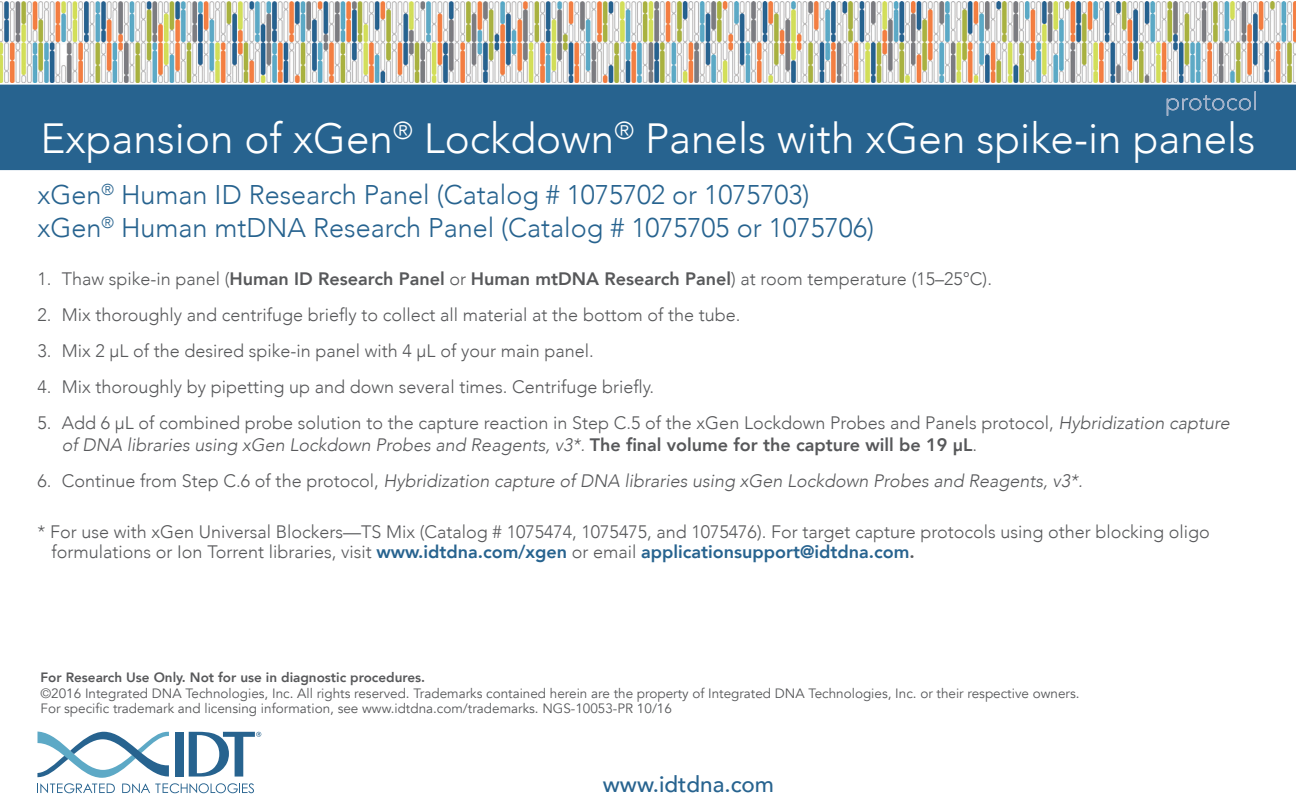
<style>
.page{position:relative;width:1296px;height:810px;background:#fff}
.page>*{position:absolute;margin:0;border:0;box-sizing:border-box;transform-origin:0 0}
.t1{font:300 42.3px "Avenir";color:#fff}
.t2{font:300 27px/32.4px "Avenir";color:#27638f}
.t3{font:500 22.5px "Avenir";color:#27638f}
.t4{font:300 18px/22.5px "Avenir";color:#57585a}
.t5{font:italic 300 18px "Avenir";color:#57585a}
.t6{font:13.5px/15.8px "Avenir";color:#57585a}
.t7{font:800 13.5px "Avenir";color:#57585a}
.s1{font-weight:800}
.s2{font-style:italic}
.s3{font-style:normal}
.s4{font-weight:800;color:#27638f}
</style>
<div class="page">
<svg style="left:37px;top:732px;width:224px;height:61px"></svg>
<div style="left:0;top:85px;width:1296px;height:85px;background:#27638f"></div>
<svg style="left:1167px;top:91px;width:89px;height:25px;fill:#27638f"></svg>
<img style="left:0;top:2px;width:1296px;height:81px">
<h1 class="t1" style="left:40px;top:113px;width:1216px">Expansion of xGen<sup>®</sup> Lockdown<sup>®</sup> Panels with xGen spike-in panels</h1>
<h2 class="t2" style="left:37px;top:179px;width:838px">xGen<sup>®</sup> Human ID Research Panel (Catalog # 1075702 or 1075703) xGen<sup>®</sup> Human mtDNA Research Panel (Catalog # 1075705 or 1075706)</h2>
<p class="t4" style="left:37px;top:267px;width:956px">1. Thaw spike-in panel (<span class="s1">Human ID Research Panel</span> or <span class="s1">Human mtDNA Research Panel</span>) at room temperature (15–25°C).</p>
<p class="t4" style="left:37px;top:303px;width:705px">2. Mix thoroughly and centrifuge briefly to collect all material at the bottom of the tube.</p>
<p class="t4" style="left:37px;top:339px;width:558px">3. Mix 2 µL of the desired spike-in panel with 4 µL of your main panel.</p>
<p class="t4" style="left:37px;top:375px;width:618px">4. Mix thoroughly by pipetting up and down several times. Centrifuge briefly.</p>
<p class="t4" style="left:62px;top:411px;width:1170px;text-indent:-24px">5. Add 6 µL of combined probe solution to the capture reaction in Step C.5 of the xGen Lockdown Probes and Panels protocol, <span class="s2">Hybridization capture of DNA libraries using xGen Lockdown Probes and Reagents, v3*.</span> <span class="s1">The final volume for the capture will be 19 µL</span>.</p>
<p class="t5" style="left:37px;top:470px;width:1047px"><span class="s3">6. Continue from Step C.6 of the protocol,</span> Hybridization capture of DNA libraries using xGen Lockdown Probes and Reagents, v3*.</p>
<p class="t4" style="left:52px;top:521px;width:1160px;line-height:20.2px;text-indent:-14px">* For use with xGen Universal Blockers—TS Mix (Catalog # 1075474, 1075475, and 1075476). For target capture protocols using other blocking oligo formulations or Ion Torrent libraries, visit <span class="s4">www.idtdna.com/xgen</span> or email <span class="s4">applicationsupport@idtdna.com</span><span class="s1">.</span></p>
<p class="t7" style="left:40px;top:667px;width:386px">For Research Use Only. Not for use in diagnostic procedures.</p>
<p class="t6" style="left:40px;top:685px;width:1041px">©2016 Integrated DNA Technologies, Inc. All rights reserved. Trademarks contained herein are the property of Integrated DNA Technologies, Inc. or their respective owners.<br>For specific trademark and licensing information, see www.idtdna.com/trademarks. NGS-10053-PR 10/16</p>
<p class="t3" style="left:603px;top:765px;width:173px">www.idtdna.com</p>
</div>
